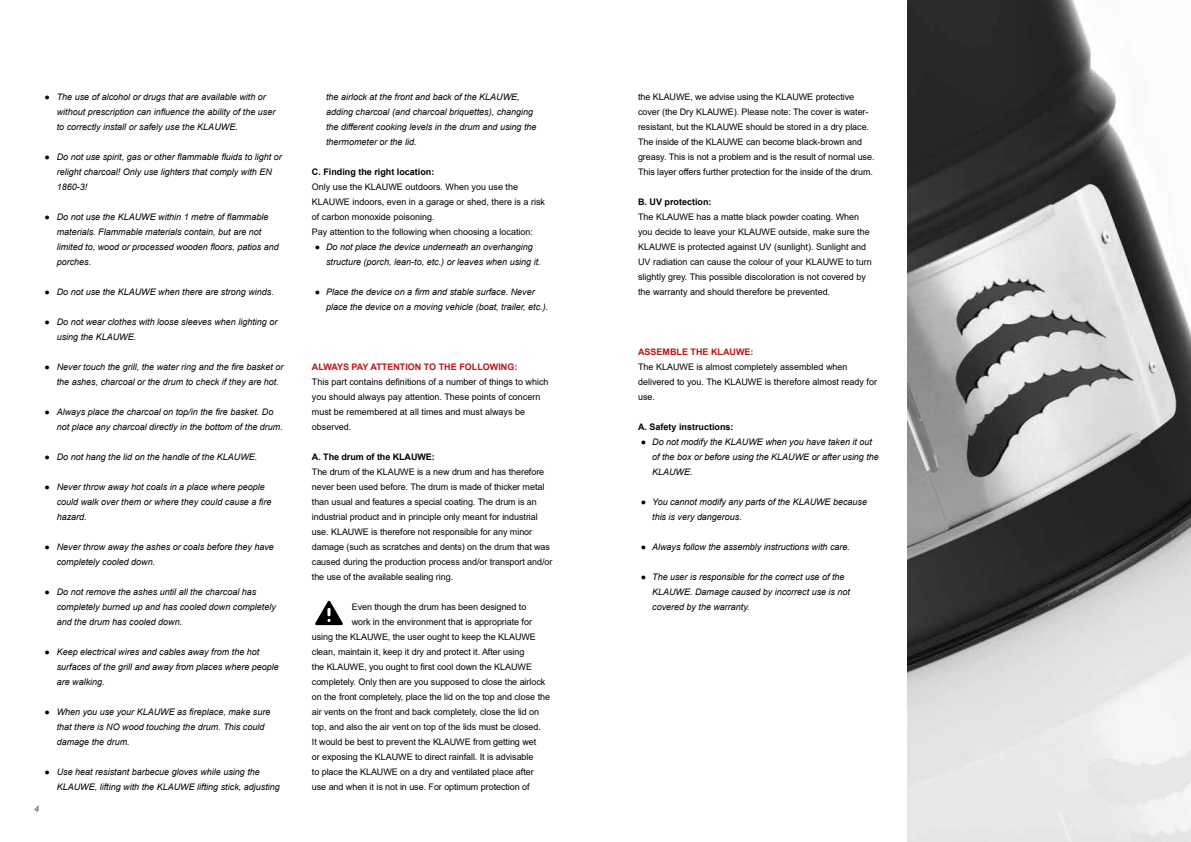
<style>
.page{position:relative;width:1191px;height:842px;background:#fff}
.page>*{position:absolute;margin:0;border:0;box-sizing:border-box;transform-origin:0 0}
.t1{font:9px/15px "Arial";letter-spacing:-.005em;color:#000}
.t2{font:italic 9px/15px "Arial";color:#000}
.t3{font:700 9px "Arial";color:#000}
.t4{font:700 9px "Arial";color:#bd1218}
.t5{font:italic 9px "Arial";color:#575756}
</style>
<div class="page">
<svg style="left:315px;top:600px;width:28px;height:25px"></svg>
<img style="left:907px;top:0;width:284px;height:842px">
<p class="t2" style="left:57px;top:90px;width:220px">The use of alcohol or drugs that are available with or without prescription can influence the ability of the user to correctly install or safely use the KLAUWE.</p>
<p class="t2" style="left:57px;top:150px;width:227px">Do not use spirit, gas or other flammable fluids to light or relight charcoal! Only use lighters that comply with EN<br>1860-3!</p>
<p class="t2" style="left:57px;top:210px;width:224px">Do not use the KLAUWE within 1 metre of flammable materials. Flammable materials contain, but are not limited to, wood or processed wooden floors, patios and porches.</p>
<p class="t2" style="left:57px;top:285px;width:219px">Do not use the KLAUWE when there are strong winds.</p>
<p class="t2" style="left:57px;top:315px;width:222px">Do not wear clothes with loose sleeves when lighting or using the KLAUWE.</p>
<p class="t2" style="left:57px;top:360px;width:228px">Never touch the grill, the water ring and the fire basket or the ashes, charcoal or the drum to check if they are hot.</p>
<p class="t2" style="left:57px;top:405px;width:228px">Always place the charcoal on top/in the fire basket. Do not place any charcoal directly in the bottom of the drum.</p>
<p class="t2" style="left:57px;top:450px;width:202px">Do not hang the lid on the handle of the KLAUWE.</p>
<p class="t2" style="left:57px;top:480px;width:216px">Never throw away hot coals in a place where people could walk over them or where they could cause a fire hazard.</p>
<p class="t2" style="left:57px;top:540px;width:219px">Never throw away the ashes or coals before they have completely cooled down.</p>
<p class="t2" style="left:57px;top:585px;width:221px">Do not remove the ashes until all the charcoal has completely burned up and has cooled down completely and the drum has cooled down.</p>
<p class="t2" style="left:57px;top:645px;width:224px">Keep electrical wires and cables away from the hot surfaces of the grill and away from places where people are walking.</p>
<p class="t2" style="left:57px;top:705px;width:215px">When you use your KLAUWE as fireplace, make sure that there is NO wood touching the drum. This could damage the drum.</p>
<p class="t2" style="left:57px;top:765px;width:225px">Use heat resistant barbecue gloves while using the<br>KLAUWE, lifting with the KLAUWE lifting stick, adjusting</p>
<p class="t2" style="left:45px;top:90px;width:7px">●</p>
<p class="t2" style="left:45px;top:150px;width:7px">●</p>
<p class="t2" style="left:45px;top:210px;width:7px">●</p>
<p class="t2" style="left:45px;top:285px;width:7px">●</p>
<p class="t2" style="left:45px;top:315px;width:7px">●</p>
<p class="t2" style="left:45px;top:360px;width:7px">●</p>
<p class="t2" style="left:45px;top:405px;width:7px">●</p>
<p class="t2" style="left:45px;top:450px;width:7px">●</p>
<p class="t2" style="left:45px;top:480px;width:7px">●</p>
<p class="t2" style="left:45px;top:540px;width:7px">●</p>
<p class="t2" style="left:45px;top:585px;width:7px">●</p>
<p class="t2" style="left:45px;top:645px;width:7px">●</p>
<p class="t2" style="left:45px;top:705px;width:7px">●</p>
<p class="t2" style="left:45px;top:765px;width:7px">●</p>
<p class="t5" style="left:34px;top:803px;width:7px">4</p>
<p class="t2" style="left:326px;top:90px;width:212px">the airlock at the front and back of the KLAUWE, adding charcoal (and charcoal briquettes), changing the different cooking levels in the drum and using the thermometer or the lid.</p>
<p class="t3" style="left:312px;top:166px;width:124px">C. Finding the right location:</p>
<p class="t1" style="left:312px;top:179px;width:235px">Only use the KLAUWE outdoors. When you use the KLAUWE indoors, even in a garage or shed, there is a risk of carbon monoxide poisoning.<br>Pay attention to the following when choosing a location:</p>
<p class="t2" style="left:326px;top:240px;width:216px">Do not place the device underneath an overhanging structure (porch, lean-to, etc.) or leaves when using it.</p>
<p class="t2" style="left:326px;top:285px;width:224px">Place the device on a firm and stable surface. Never place the device on a moving vehicle (boat, trailer, etc.).</p>
<p class="t2" style="left:315px;top:240px;width:7px">●</p>
<p class="t2" style="left:315px;top:285px;width:7px">●</p>
<p class="t4" style="left:312px;top:361px;width:207px">ALWAYS PAY ATTENTION TO THE FOLLOWING:</p>
<p class="t1" style="left:312px;top:374px;width:238px">This part contains definitions of a number of things to which you should always pay attention. These points of concern must be remembered at all times and must always be observed.</p>
<p class="t3" style="left:312px;top:451px;width:124px">A. The drum of the KLAUWE:</p>
<p class="t1" style="left:312px;top:464px;width:242px">The drum of the KLAUWE is a new drum and has therefore never been used before. The drum is made of thicker metal than usual and features a special coating. The drum is an industrial product and in principle only meant for industrial use. KLAUWE is therefore not responsible for any minor damage (such as scratches and dents) on the drum that was caused during the production process and/or transport and/or the use of the available sealing ring.</p>
<p class="t1" style="left:352px;top:599px;width:176px">Even though the drum has been designed to</p>
<p class="t1" style="left:352px;top:614px;width:182px">work in the environment that is appropriate for</p>
<p class="t1" style="left:312px;top:629px;width:225px">using the KLAUWE, the user ought to keep the KLAUWE</p>
<p class="t1" style="left:312px;top:644px;width:214px">clean, maintain it, keep it dry and protect it. After using</p>
<p class="t1" style="left:312px;top:659px;width:222px">the KLAUWE, you ought to first cool down the KLAUWE</p>
<p class="t1" style="left:312px;top:674px;width:235px">completely. Only then are you supposed to close the airlock</p>
<p class="t1" style="left:312px;top:689px;width:240px">on the front completely, place the lid on the top and close the</p>
<p class="t1" style="left:312px;top:704px;width:229px">air vents on the front and back completely, close the lid on</p>
<p class="t1" style="left:312px;top:719px;width:230px">top, and also the air vent on top of the lids must be closed.</p>
<p class="t1" style="left:312px;top:734px;width:226px">It would be best to prevent the KLAUWE from getting wet</p>
<p class="t1" style="left:312px;top:749px;width:223px">or exposing the KLAUWE to direct rainfall. It is advisable</p>
<p class="t1" style="left:312px;top:764px;width:223px">to place the KLAUWE on a dry and ventilated place after</p>
<p class="t1" style="left:312px;top:779px;width:219px">use and when it is not in use. For optimum protection of</p>
<p class="t1" style="left:638px;top:89px;width:238px">the KLAUWE, we advise using the KLAUWE protective cover (the Dry KLAUWE). Please note: The cover is water&shy;resistant, but the KLAUWE should be stored in a dry place.<br>The inside of the KLAUWE can become black-brown and greasy. This is not a problem and is the result of normal use.<br>This layer offers further protection for the inside of the drum.</p>
<p class="t3" style="left:638px;top:196px;width:75px">B. UV protection:</p>
<p class="t1" style="left:638px;top:209px;width:235px">The KLAUWE has a matte black powder coating. When you decide to leave your KLAUWE outside, make sure the KLAUWE is protected against UV (sunlight). Sunlight and UV radiation can cause the colour of your KLAUWE to turn slightly grey. This possible discoloration is not covered by the warranty and should therefore be prevented.</p>
<p class="t4" style="left:638px;top:346px;width:117px">ASSEMBLE THE KLAUWE:</p>
<p class="t1" style="left:638px;top:359px;width:240px">The KLAUWE is almost completely assembled when delivered to you. The KLAUWE is therefore almost ready for use.</p>
<p class="t3" style="left:638px;top:421px;width:97px">A. Safety instructions:</p>
<p class="t2" style="left:652px;top:435px;width:228px">Do not modify the KLAUWE when you have taken it out of the box or before using the KLAUWE or after using the<br>KLAUWE.</p>
<p class="t2" style="left:652px;top:495px;width:216px">You cannot modify any parts of the KLAUWE because this is very dangerous.</p>
<p class="t2" style="left:652px;top:540px;width:199px">Always follow the assembly instructions with care.</p>
<p class="t2" style="left:652px;top:570px;width:199px">The user is responsible for the correct use of the<br>KLAUWE. Damage caused by incorrect use is not covered by the warranty.</p>
<p class="t2" style="left:641px;top:435px;width:7px">●</p>
<p class="t2" style="left:641px;top:495px;width:7px">●</p>
<p class="t2" style="left:641px;top:540px;width:7px">●</p>
<p class="t2" style="left:641px;top:570px;width:7px">●</p>
</div>
